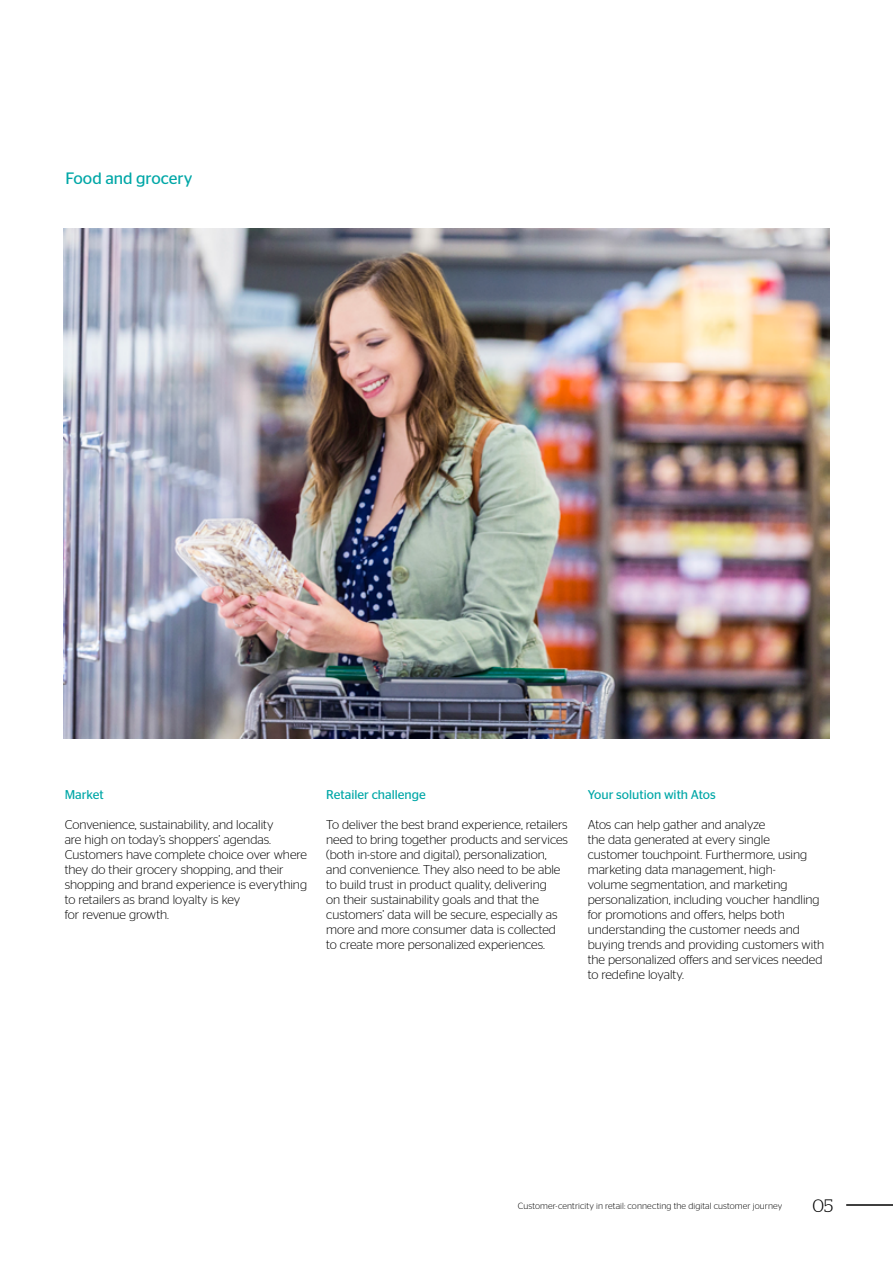
<style>
.page{position:relative;width:893px;height:1263px;background:#fff}
.page>*{position:absolute;margin:0;border:0;box-sizing:border-box;transform-origin:0 0}
.t1{font:300 18px "Stag";color:#000}
.t2{font:16.5px "Stag Sans";color:#00a7a7}
.t3{font:300 12.75px/15px "Stag Sans";color:#000}
.t4{font:12.75px "Stag Sans";color:#00a7a7}
.t5{font:300 9px "Stag Sans";letter-spacing:.015em;color:#000}
</style>
<div class="page">
<img style="left:64px;top:228px;width:765px;height:511px">
<hr style="left:846px;top:1204px;width:47px;height:2px;background:#000">
<p class="t2" style="left:65px;top:169px;width:129px">Food and grocery</p>
<p class="t4" style="left:65px;top:787px;width:41px">Market</p>
<p class="t3" style="left:65px;top:817px;width:244px">Convenience, sustainability, and locality<br>are high on today’s shoppers’ agendas.<br>Customers have complete choice over where they do their grocery shopping, and their shopping and brand experience is everything to retailers as brand loyalty is key<br>for revenue growth.</p>
<p class="t4" style="left:326px;top:787px;width:101px">Retailer challenge</p>
<p class="t3" style="left:326px;top:817px;width:243px">To deliver the best brand experience, retailers need to bring together products and services (both in-store and digital), personalization, and convenience. They also need to be able to build trust in product quality, delivering<br>on their sustainability goals and that the customers’ data will be secure, especially as more and more consumer data is collected to create more personalized experiences.</p>
<p class="t4" style="left:588px;top:787px;width:130px">Your solution with Atos</p>
<p class="t3" style="left:588px;top:817px;width:238px">Atos can help gather and analyze<br>the data generated at every single customer touchpoint. Furthermore, using marketing data management, high-<br>volume segmentation, and marketing personalization, including voucher handling for promotions and offers, helps both understanding the customer needs and buying trends and providing customers with the personalized offers and services needed to redefine loyalty.</p>
<p class="t5" style="left:518px;top:1201px;width:266px">Customer-centricity in retail: connecting the digital customer journey</p>
<h1 class="t1" style="left:812px;top:1196px;width:22px">05</h1>
</div>
